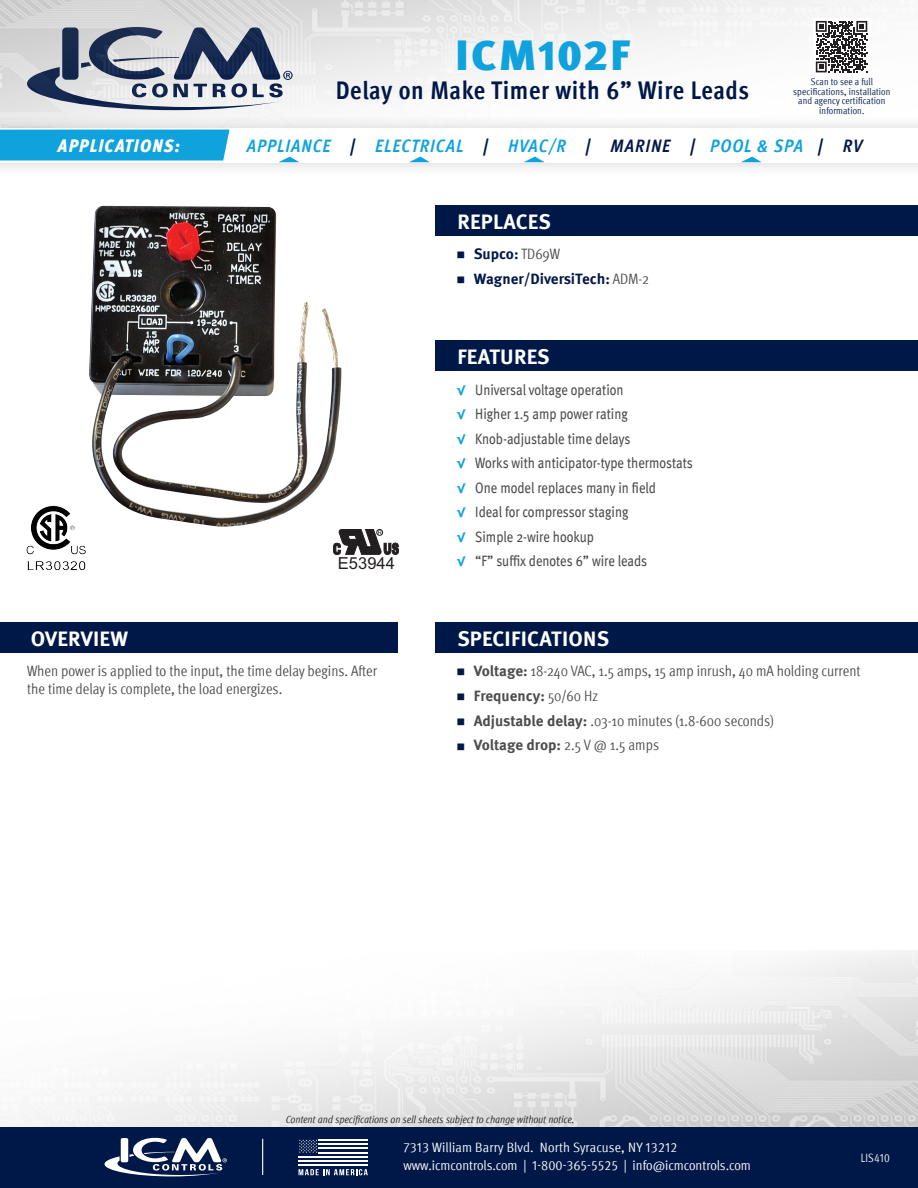
<style>
.page{position:relative;width:918px;height:1188px;background:#fff}
.page>*{position:absolute;margin:0;border:0;box-sizing:border-box;transform-origin:0 0}
.PART_NUMBER{font:900 42px "Meta Pro";letter-spacing:.035em;color:#0fa2dd;scale:1.06 1}
.PART_Description{font:700 condensed 25.5px "Meta Pro";letter-spacing:.02em;color:#001848}
.Heading_-section{font:700 21px "Meta Pro";letter-spacing:.01em;color:#fff}
.t1{font:italic 700 condensed 18px "Meta Pro";letter-spacing:.06em;color:#0fa2dd}
.t2{font:italic 900 condensed 18px "Meta Pro";letter-spacing:.07em;color:#fff}
.t3{font:16.5px "Arial";color:#231f20}
.t4{font:condensed 15px "Meta Pro";color:#4b4c4d}
.Sm_Body_Copy{font:condensed 15px/18px "Meta Pro";color:#4b4c4d}
.t5{font:700 15px "Meta Pro";color:#4b4c4d}
.t6{font:700 15px "Meta Pro";color:#001848}
.t7{font:condensed 13.5px "Meta Pro";color:#fff;scale:1.06 1}
.Sm_Body_Copy-2{font:condensed 12px "Meta Pro";letter-spacing:.01em;color:#fff;scale:.95 1}
.t8{font:italic condensed 10.5px "Meta Pro";color:#231f20}
.t9{font:condensed 9.75px/9.8px "Meta Pro";letter-spacing:.01em;color:#001848;text-align:center}
.s1{color:#001848}
.s2{font-size:9px}
.s3{font-weight:400;font-stretch:condensed;color:#4b4c4d}
.s4{font-weight:700;font-stretch:normal;font-size:13.5px;color:#0fa2dd}
.s5{font-weight:700;font-stretch:normal;font-size:9px;color:#001848}
.s6{font-weight:700;font-stretch:normal}
.s7{font-size:9px;color:#001848}
.s8{font-weight:400;font-stretch:condensed}
</style>
<div class="page">
<img style="left:4px;top:950px;width:914px;height:177px">
<div style="left:0;top:1127px;width:918px;height:61px;background:#001848"></div>
<svg style="left:105px;top:1137px;width:122px;height:39px"></svg>
<hr style="left:262px;top:1139px;width:1px;height:36px;background:#fff">
<hr style="left:299px;top:1156px;width:69px;height:2px;background:#fff">
<hr style="left:299px;top:1160px;width:69px;height:2px;background:#fff">
<hr style="left:299px;top:1164px;width:69px;height:2px;background:#fff">
<svg style="left:299px;top:1139px;width:18px;height:14px"></svg>
<hr style="left:319px;top:1139px;width:49px;height:2px;background:#fff">
<hr style="left:319px;top:1152px;width:49px;height:1px;background:#fff">
<hr style="left:319px;top:1143px;width:49px;height:2px;background:#fff">
<hr style="left:319px;top:1147px;width:49px;height:2px;background:#fff">
<svg style="left:299px;top:1169px;width:69px;height:6px"></svg>
<img style="left:0;top:0;width:878px;height:113px">
<img style="left:89px;top:206px;width:253px;height:321px">
<div style="left:436px;top:205px;width:482px;height:31px;background:#001848"></div>
<div style="left:436px;top:340px;width:482px;height:31px;background:#001848"></div>
<div style="left:436px;top:622px;width:482px;height:31px;background:#001848"></div>
<svg style="left:813px;top:18px;width:57px;height:58px"></svg>
<svg style="left:816px;top:21px;width:51px;height:51px"></svg>
<div style="left:0;top:113px;width:918px;height:66px;background:#231f20;opacity:.2"></div>
<div style="left:0;top:128px;width:918px;height:34px;background:#fff"></div>
<div style="left:0;top:130px;width:230px;height:30px;background:#0fa2dd"></div>
<svg style="left:524px;top:157px;width:20px;height:5px"></svg>
<svg style="left:279px;top:157px;width:20px;height:5px"></svg>
<svg style="left:409px;top:157px;width:21px;height:5px"></svg>
<svg style="left:741px;top:157px;width:20px;height:5px"></svg>
<div style="left:0;top:622px;width:397px;height:31px;background:#001848"></div>
<svg style="left:333px;top:529px;width:66px;height:26px"></svg>
<img style="left:26px;top:505px;width:60px;height:65px">
<p class="PART_NUMBER" style="left:455px;top:22px;width:166px">ICM102F</p>
<p class="PART_Description" style="left:336px;top:70px;width:415px">Delay on Make Timer with 6” Wire Leads</p>
<p class="t9" style="left:793px;top:76px;width:99px">Scan to see a full specifications, installation and agency certification information.</p>
<p class="t2" style="left:58px;top:131px;width:123px">APPLICATIONS:</p>
<p class="t1" style="left:247px;top:132px;width:617px">APPLIANCE <span class="s1">|</span> ELECTRICAL <span class="s1">|</span> HVAC/R <span class="s1">| MARINE |</span> POOL &amp; SPA <span class="s1">| RV</span></p>
<p class="Heading_-section" style="left:457px;top:205px;width:95px">REPLACES</p>
<p class="t6" style="left:457px;top:242px;width:104px"><span class="s2">■</span> Supco: <span class="s3">TD69W</span></p>
<p class="t6" style="left:457px;top:267px;width:193px"><span class="s2">■</span> Wagner/DiversiTech: <span class="s3">ADM-2</span></p>
<p class="Heading_-section" style="left:31px;top:622px;width:99px">OVERVIEW</p>
<p class="t3" style="left:338px;top:553px;width:59px">E53944</p>
<p class="Sm_Body_Copy" style="left:27px;top:661px;width:352px">When power is applied to the input, the time delay begins. After the time delay is complete, the load energizes.</p>
<p class="Heading_-section" style="left:457px;top:340px;width:94px">FEATURES</p>
<p class="t4" style="left:457px;top:378px;width:168px"><span class="s4">√</span> Universal voltage operation</p>
<p class="t4" style="left:457px;top:403px;width:172px"><span class="s4">√</span> Higher 1.5 amp power rating</p>
<p class="t4" style="left:457px;top:427px;width:175px"><span class="s4">√</span> Knob-adjustable time delays</p>
<p class="t4" style="left:457px;top:452px;width:237px"><span class="s4">√</span> Works with anticipator-type thermostats</p>
<p class="t4" style="left:457px;top:476px;width:200px"><span class="s4">√</span> One model replaces many in field</p>
<p class="t4" style="left:457px;top:501px;width:173px"><span class="s4">√</span> Ideal for compressor staging</p>
<p class="t4" style="left:457px;top:525px;width:138px"><span class="s4">√</span> Simple 2-wire hookup</p>
<p class="t4" style="left:457px;top:550px;width:192px"><span class="s4">√</span> “F” suffix denotes 6” wire leads</p>
<p class="Heading_-section" style="left:457px;top:622px;width:153px">SPECIFICATIONS</p>
<p class="Sm_Body_Copy" style="left:457px;top:661px;width:405px"><span class="s5">■</span> <span class="s6">Voltage:</span> 18-240 VAC, 1.5 amps, 15 amp inrush, 40 mA holding current</p>
<p class="t5" style="left:457px;top:684px;width:143px"><span class="s7">■</span> Frequency: <span class="s8">50/60 Hz</span></p>
<p class="Sm_Body_Copy" style="left:457px;top:711px;width:318px"><span class="s5">■</span> <span class="s6">Adjustable delay:</span> .03-10 minutes (1.8-600 seconds)</p>
<p class="t5" style="left:457px;top:734px;width:203px"><span class="s7">■</span> Voltage drop: <span class="s8">2.5 V @ 1.5 amps</span></p>
<p class="t8" style="left:286px;top:1112px;width:290px">Content and specifications on sell sheets subject to change without notice.</p>
<p class="t7" style="left:403px;top:1138px;width:260px">7313 William Barry Blvd. North Syracuse, NY 13212</p>
<p class="t7" style="left:403px;top:1156px;width:329px">www.icmcontrols.com | 1-800-365-5525 | info@icmcontrols.com</p>
<p class="Sm_Body_Copy-2" style="left:861px;top:1149px;width:32px">LIS410</p>
</div>
